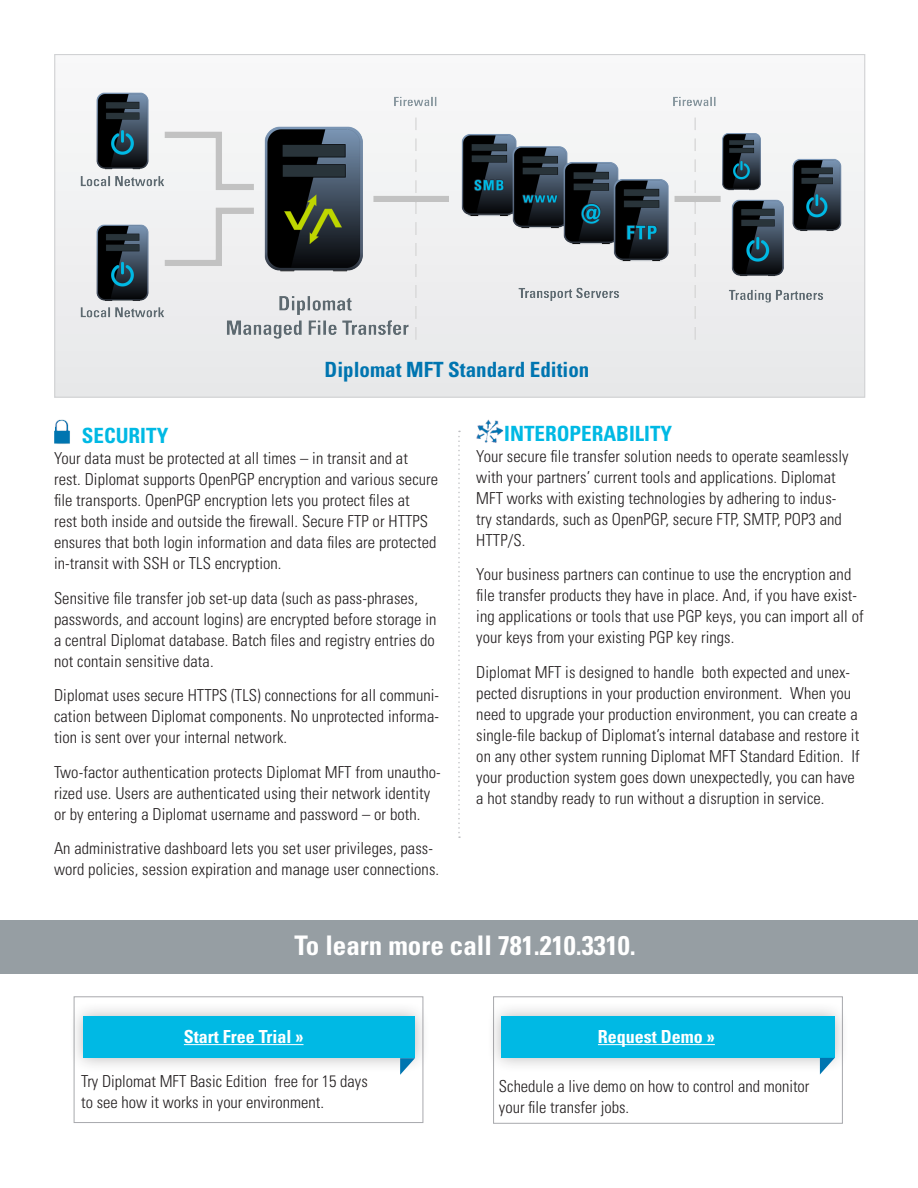
<style>
.page{position:relative;width:918px;height:1188px;background:#fff}
.page>*{position:absolute;margin:0;border:0;box-sizing:border-box;transform-origin:0 0}
.t1{font:700 condensed 27px "Univers LT Std";color:#fff}
.t2{font:700 condensed 21px "Univers LT Std";color:#0075b0}
.Section_Header{font:700 condensed 21px "Univers LT Std";color:#00b9e4}
.t3{font:700 condensed 18px "Univers LT Std";color:#fff}
.Paragraph{font:300 condensed 16.5px/21px "Univers LT Std";letter-spacing:.005em;color:#231f20}
</style>
<div class="page">
<div style="left:55px;top:55px;width:810px;height:342px;background:linear-gradient(to right,#eeeeef,#eeeeef)"></div>
<img style="left:68px;top:89px;width:783px;height:252px">
<svg style="left:458px;top:431px;width:2px;height:407px"></svg>
<img style="left:54px;top:419px;width:16px;height:25px">
<img style="left:476px;top:419px;width:27px;height:24px">
<div style="left:0;top:920px;width:918px;height:54px;background:#969ea3"></div>
<div style="left:493px;top:996px;width:350px;height:128px;background:#fff;border:1px solid #a8a9ad"></div>
<div style="left:486px;top:1001px;width:364px;height:72px;background:#231f20;opacity:.31"></div>
<div style="left:501px;top:1016px;width:334px;height:42px;background:#00b9e4"></div>
<div style="left:74px;top:996px;width:349px;height:127px;background:#fff;border:1px solid #a8a9ad"></div>
<div style="left:69px;top:1001px;width:361px;height:73px;background:#231f20;opacity:.31"></div>
<div style="left:84px;top:1016px;width:331px;height:42px;background:#00b9e4"></div>
<hr style="left:184px;top:1044px;width:120px;height:1px;background:#fff">
<svg style="left:400px;top:1058px;width:15px;height:17px"></svg>
<svg style="left:820px;top:1058px;width:15px;height:16px"></svg>
<hr style="left:598px;top:1044px;width:117px;height:1px;background:#fff">
<p class="t2" style="left:325px;top:357px;width:266px">Diplomat MFT Standard Edition</p>
<p class="Section_Header" style="left:82px;top:423px;width:88px">SECURITY</p>
<p class="Paragraph" style="left:54px;top:448px;width:386px">Your data must be protected at all times – in transit and at rest. Diplomat supports OpenPGP encryption and various secure file transports. OpenPGP encryption lets you protect files at<br>rest both inside and outside the firewall. Secure FTP or HTTPS ensures that both login information and data files are protected in-transit with SSH or TLS encryption.</p>
<p class="Paragraph" style="left:54px;top:588px;width:384px">Sensitive file transfer job set-up data (such as pass-phrases, passwords, and account logins) are encrypted before storage in a central Diplomat database. Batch files and registry entries do not contain sensitive data.</p>
<p class="Paragraph" style="left:54px;top:685px;width:387px;text-align:justify">Diplomat uses secure HTTPS (TLS) connections for all communi&shy;cation between Diplomat components. No unprotected informa&shy;tion is sent over your internal network.</p>
<p class="Paragraph" style="left:54px;top:762px;width:388px">Two-factor authentication protects Diplomat MFT from unautho&shy;rized use. Users are authenticated using their network identity or by entering a Diplomat username and password – or both.</p>
<p class="Paragraph" style="left:54px;top:838px;width:387px">An administrative dashboard lets you set user privileges, pass&shy;word policies, session expiration and manage user connections.</p>
<p class="Section_Header" style="left:504px;top:420px;width:170px">INTEROPERABILITY</p>
<p class="Paragraph" style="left:476px;top:445px;width:374px">Your secure file transfer solution needs to operate seamlessly with your partners’ current tools and applications. Diplomat MFT works with existing technologies by adhering to indus&shy;try standards, such as OpenPGP, secure FTP, SMTP, POP3 and HTTP/S.</p>
<p class="Paragraph" style="left:476px;top:564px;width:389px">Your business partners can continue to use the encryption and file transfer products they have in place. And, if you have exist&shy;ing applications or tools that use PGP keys, you can import all of your keys from your existing PGP key rings.</p>
<p class="Paragraph" style="left:476px;top:661px;width:385px">Diplomat MFT is designed to handle both expected and unex&shy;pected disruptions in your production environment. When you need to upgrade your production environment, you can create a single-file backup of Diplomat’s internal database and restore it on any other system running Diplomat MFT Standard Edition. If your production system goes down unexpectedly, you can have a hot standby ready to run without a disruption in service.</p>
<p class="t1" style="left:294px;top:929px;width:343px">To learn more call 781.210.3310.</p>
<p class="t3" style="left:184px;top:1025px;width:121px">Start Free Trial »</p>
<p class="Paragraph" style="left:81px;top:1070px;width:288px">Try Diplomat MFT Basic Edition free for 15 days to see how it works in your environment.</p>
<p class="t3" style="left:598px;top:1025px;width:118px">Request Demo »</p>
<p class="Paragraph" style="left:499px;top:1075px;width:312px">Schedule a live demo on how to control and monitor your file transfer jobs.</p>
</div>
